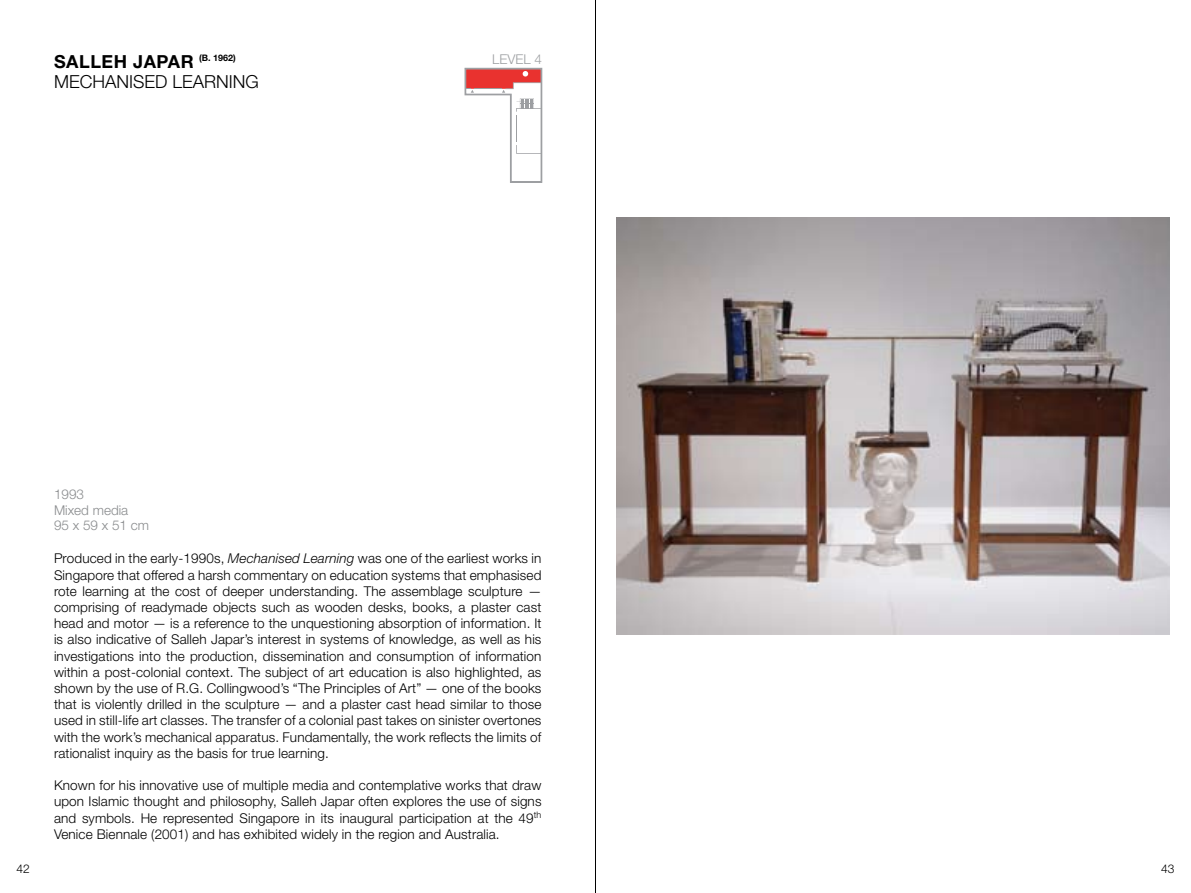
<style>
.page{position:relative;width:1191px;height:893px;background:#fff}
.page>*{position:absolute;margin:0;border:0;box-sizing:border-box;transform-origin:0 0}
.t1{font:300 18px/19.5px "Helvetica Neue";color:#000}
.t2{font:300 13.5px/16.2px "Helvetica Neue";letter-spacing:.01em;color:#000;text-align:justify}
.t3{font:300 13.5px/15.6px "Helvetica Neue";color:#8a8c8e}
.t4{font:300 13.5px "Helvetica Neue";color:#9d9fa2}
.t5{font:300 12px "Helvetica Neue";color:#000}
.s1{font-weight:700}
.s2{font-style:italic}
</style>
<div class="page">
<svg style="left:464px;top:68px;width:78px;height:115px"></svg>
<img style="left:617px;top:218px;width:552px;height:417px">
<hr style="left:595px;top:0;width:1px;height:893px;background:#000">
<h1 class="t1" style="left:54px;top:52px;width:206px"><span class="s1">SALLEH JAPAR</span> <sup>(B.</sup> <sup>1962)<br></sup>MECHANISED LEARNING</h1>
<p class="t3" style="left:54px;top:486px;width:97px">1993<br>Mixed media<br>95 x 59 x 51 cm</p>
<p class="t4" style="left:492px;top:51px;width:51px">LEVEL 4</p>
<p class="t2" style="left:54px;top:550px;width:489px">Produced in the early-1990s, <span class="s2">Mechanised Learning</span> was one of the earliest works in Singapore that offered a harsh commentary on education systems that emphasised rote learning at the cost of deeper understanding. The assemblage sculpture — comprising of readymade objects such as wooden desks, books, a plaster cast head and motor — is a reference to the unquestioning absorption of information. It is also indicative of Salleh Japar’s interest in systems of knowledge, as well as his investigations into the production, dissemination and consumption of information within a post-colonial context. The subject of art education is also highlighted, as shown by the use of R.G. Collingwood’s “The Principles of Art” — one of the books that is violently drilled in the sculpture — and a plaster cast head similar to those used in still-life art classes. The transfer of a colonial past takes on sinister overtones with the work’s mechanical apparatus. Fundamentally, the work reflects the limits of rationalist inquiry as the basis for true learning.</p>
<p class="t2" style="left:54px;top:777px;width:489px">Known for his innovative use of multiple media and contemplative works that draw upon Islamic thought and philosophy, Salleh Japar often explores the use of signs and symbols. He represented Singapore in its inaugural participation at the 49<sup>th </sup>Venice Biennale (2001) and has exhibited widely in the region and Australia.</p>
<p class="t5" style="left:16px;top:861px;width:15px">42</p>
<p class="t5" style="left:1161px;top:861px;width:15px">43</p>
</div>
